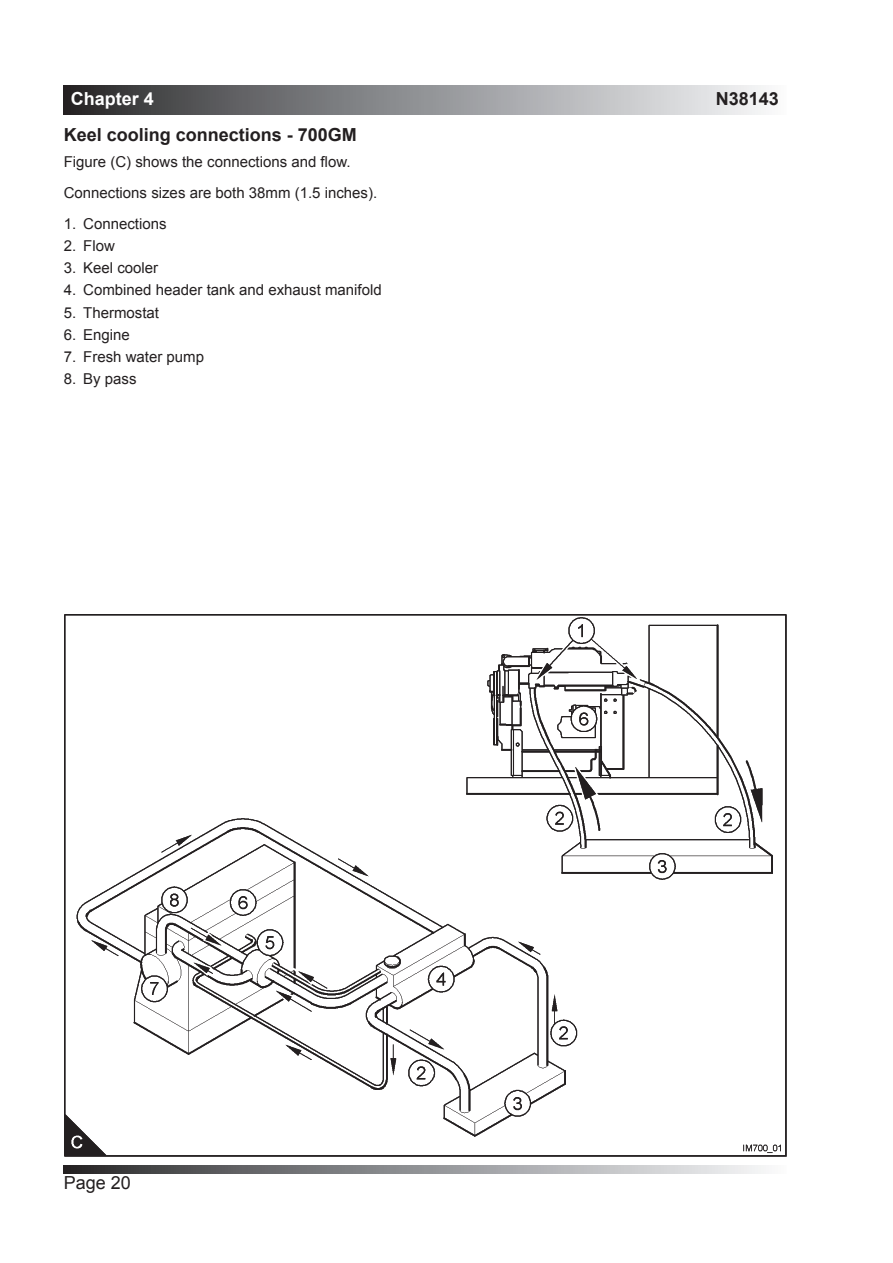
<style>
.page{position:relative;width:893px;height:1263px;background:#fff}
.page>*{position:absolute;margin:0;border:0;box-sizing:border-box;transform-origin:0 0}
.H1_Main_Heading{font:700 18px "Arial";color:#231f20}
.t1{font:700 18px "Arial";color:#fff}
.t2{font:18px "Arial";color:#231f20}
.N3_Number_1{font:15px "Arial";color:#231f20}
.C1_Cell_Body_Centre{font:15px/22.2px "Arial";color:#231f20;text-align:justify}
</style>
<div class="page">
<div style="left:64px;top:85px;width:723px;height:29px;background:linear-gradient(to right,#2b2b2e,#fafbfe)"></div>
<svg style="left:64px;top:1165px;width:700px;height:8px"></svg>
<img style="left:64px;top:615px;width:722px;height:542px">
<p class="t1" style="left:71px;top:86px;width:85px">Chapter 4</p>
<p class="H1_Main_Heading" style="left:716px;top:86px;width:65px">N38143</p>
<p class="H1_Main_Heading" style="left:64px;top:122px;width:295px">Keel cooling connections - 700GM</p>
<p class="C1_Cell_Body_Centre" style="left:64px;top:151px;width:288px">Figure (C) shows the connections and flow.</p>
<p class="C1_Cell_Body_Centre" style="left:64px;top:182px;width:315px">Connections sizes are both 38mm (1.5 inches).</p>
<p class="N3_Number_1" style="left:83px;top:214px;width:85px">Connections</p>
<p class="N3_Number_1" style="left:83px;top:236px;width:33px">Flow</p>
<p class="N3_Number_1" style="left:83px;top:258px;width:77px">Keel cooler</p>
<p class="N3_Number_1" style="left:83px;top:280px;width:300px">Combined header tank and exhaust manifold</p>
<p class="N3_Number_1" style="left:83px;top:303px;width:77px">Thermostat</p>
<p class="N3_Number_1" style="left:83px;top:325px;width:48px">Engine</p>
<p class="N3_Number_1" style="left:83px;top:347px;width:122px">Fresh water pump</p>
<p class="N3_Number_1" style="left:83px;top:369px;width:55px">By pass</p>
<p class="C1_Cell_Body_Centre" style="left:64px;top:212px;width:14px">1.<br>2.<br>3.<br>4.<br>5.<br>6.<br>7.<br>8.</p>
<p class="t2" style="left:64px;top:1171px;width:69px">Page 20</p>
</div>
